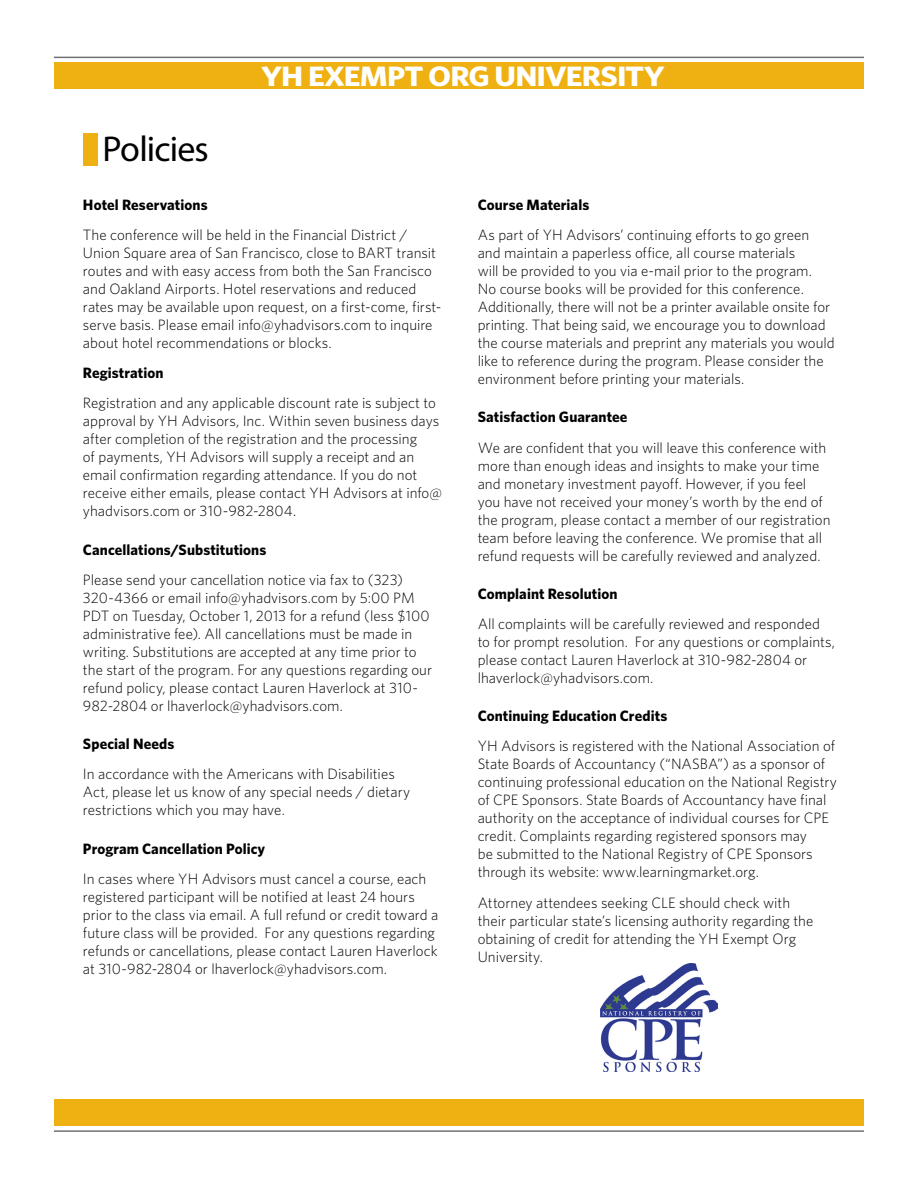
<style>
.page{position:relative;width:918px;height:1188px;background:#fff}
.page>*{position:absolute;margin:0;border:0;box-sizing:border-box;transform-origin:0 0}
.t1{font:36px "Myriad Pro";letter-spacing:-.025em;color:#000}
.t2{font:700 28.05px "Whitney HTF";letter-spacing:-.025em;color:#fff;scale:1.12 1}
.t3{font:300 15px/18px "Whitney HTF";color:#000}
.t4{font:700 15px "Whitney HTF";letter-spacing:.005em;color:#000}
</style>
<div class="page">
<div style="left:54px;top:62px;width:810px;height:27px;background:#eeb111"></div>
<hr style="left:54px;top:57px;width:810px;height:1px;background:#717073">
<div style="left:54px;top:1099px;width:810px;height:27px;background:#eeb111"></div>
<hr style="left:54px;top:1130px;width:810px;height:2px;background:#717073">
<div style="left:83px;top:134px;width:15px;height:32px;background:#eeb111"></div>
<img style="left:600px;top:963px;width:118px;height:108px">
<h1 class="t1" style="left:103px;top:126px;width:108px">Policies</h1>
<h2 class="t2" style="left:261px;top:59px;width:362px">YH EXEMPT ORG UNIVERSITY</h2>
<p class="t4" style="left:83px;top:196px;width:126px">Hotel Reservations</p>
<p class="t3" style="left:83px;top:226px;width:360px">The conference will be held in the Financial District / Union Square area of San Francisco, close to BART transit routes and with easy access from both the San Francisco and Oakland Airports. Hotel reservations and reduced rates may be available upon request, on a first-come, first&shy;serve basis. Please email info@yhadvisors.com to inquire about hotel recommendations or blocks.</p>
<p class="t4" style="left:83px;top:364px;width:82px">Registration</p>
<p class="t3" style="left:83px;top:394px;width:361px">Registration and any applicable discount rate is subject to approval by YH Advisors, Inc. Within seven business days after completion of the registration and the processing<br>of payments, YH Advisors will supply a receipt and an email confirmation regarding attendance. If you do not receive either emails, please contact YH Advisors at info@ yhadvisors.com or 310-982-2804.</p>
<p class="t4" style="left:83px;top:540px;width:185px">Cancellations/Substitutions</p>
<p class="t3" style="left:83px;top:570px;width:351px">Please send your cancellation notice via fax to (323)<br>320-4366 or email info@yhadvisors.com by 5:00 PM PDT on Tuesday, October 1, 2013 for a refund (less $100 administrative fee). All cancellations must be made in writing. Substitutions are accepted at any time prior to the start of the program. For any questions regarding our refund policy, please contact Lauren Haverlock at 310- 982-2804 or lhaverlock@yhadvisors.com.</p>
<p class="t4" style="left:83px;top:735px;width:93px">Special Needs</p>
<p class="t3" style="left:83px;top:765px;width:329px">In accordance with the Americans with Disabilities<br>Act, please let us know of any special needs / dietary restrictions which you may have.</p>
<p class="t4" style="left:83px;top:839px;width:184px">Program Cancellation Policy</p>
<p class="t3" style="left:83px;top:869px;width:357px">In cases where YH Advisors must cancel a course, each registered participant will be notified at least 24 hours prior to the class via email. A full refund or credit toward a future class will be provided. For any questions regarding refunds or cancellations, please contact Lauren Haverlock at 310-982-2804 or lhaverlock@yhadvisors.com.</p>
<p class="t4" style="left:478px;top:196px;width:113px">Course Materials</p>
<p class="t3" style="left:478px;top:226px;width:359px">As part of YH Advisors’ continuing efforts to go green and maintain a paperless office, all course materials<br>will be provided to you via e-mail prior to the program.<br>No course books will be provided for this conference.<br>Additionally, there will not be a printer available onsite for printing. That being said, we encourage you to download the course materials and preprint any materials you would like to reference during the program. Please consider the environment before printing your materials.</p>
<p class="t4" style="left:478px;top:408px;width:151px">Satisfaction Guarantee</p>
<p class="t3" style="left:478px;top:438px;width:354px">We are confident that you will leave this conference with more than enough ideas and insights to make your time and monetary investment payoff. However, if you feel you have not received your money’s worth by the end of the program, please contact a member of our registration team before leaving the conference. We promise that all refund requests will be carefully reviewed and analyzed.</p>
<p class="t4" style="left:478px;top:585px;width:141px">Complaint Resolution</p>
<p class="t3" style="left:478px;top:615px;width:359px">All complaints will be carefully reviewed and responded to for prompt resolution. For any questions or complaints, please contact Lauren Haverlock at 310-982-2804 or lhaverlock@yhadvisors.com.</p>
<p class="t4" style="left:478px;top:707px;width:191px">Continuing Education Credits</p>
<p class="t3" style="left:478px;top:737px;width:361px">YH Advisors is registered with the National Association of State Boards of Accountancy (“NASBA”) as a sponsor of continuing professional education on the National Registry of CPE Sponsors. State Boards of Accountancy have final authority on the acceptance of individual courses for CPE credit. Complaints regarding registered sponsors may<br>be submitted to the National Registry of CPE Sponsors through its website: www.learningmarket.org.</p>
<p class="t3" style="left:478px;top:893px;width:337px">Attorney attendees seeking CLE should check with their particular state’s licensing authority regarding the obtaining of credit for attending the YH Exempt Org University.</p>
</div>
